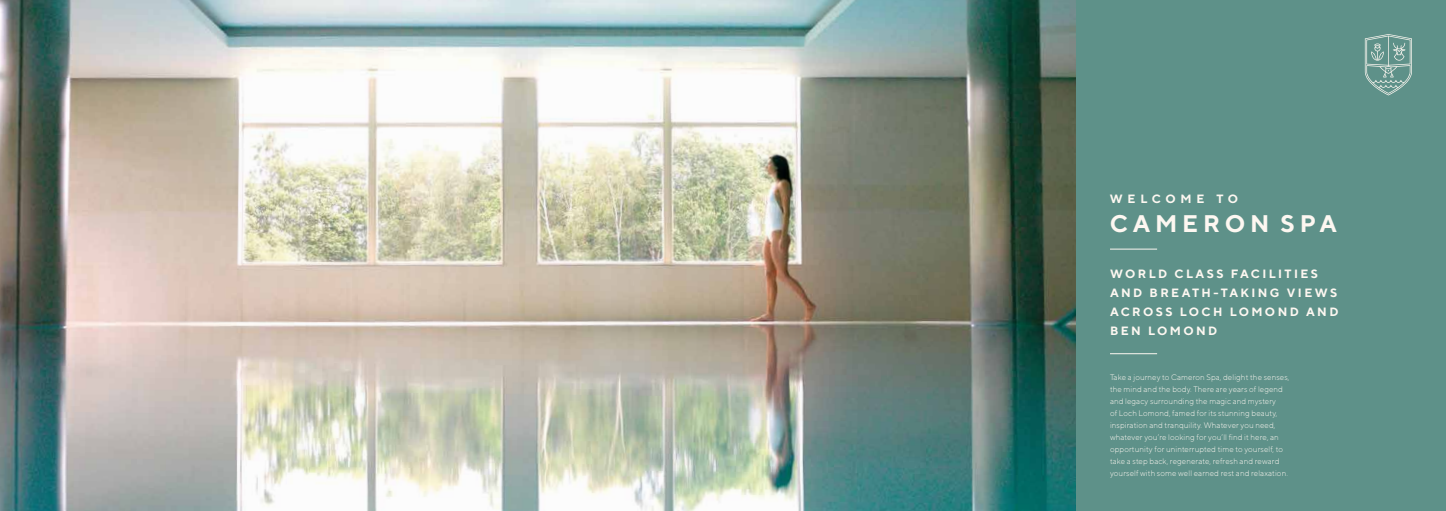
<style>
.page{position:relative;width:1446px;height:511px;background:#fff}
.page>*{position:absolute;margin:0;border:0;box-sizing:border-box;transform-origin:0 0}
.t1{font:700 24px "TT Norms";letter-spacing:.2em;color:#fdf7f1}
.t2{font:700 12px/19px "TT Norms";letter-spacing:.2em;color:#fdf7f1}
.t3{font:700 12px "TT Norms";letter-spacing:.4em;color:#fdf7f1}
.t4{font:300 8px/12px "TT Norms";letter-spacing:.01em;color:#fdf7f1}
</style>
<div class="page">
<div style="left:0;top:0;width:1446px;height:510px;background:#5e9189"></div>
<img style="left:0;top:0;width:1076px;height:510px">
<svg style="left:1365px;top:34px;width:47px;height:61px"></svg>
<hr style="left:1110px;top:248px;width:47px;height:1px;background:#fdf7f1">
<hr style="left:1110px;top:353px;width:47px;height:1px;background:#fdf7f1">
<h2 class="t3" style="left:1110px;top:191px;width:130px">WELCOME TO</h2>
<h1 class="t1" style="left:1110px;top:208px;width:229px">CAMERON SPA</h1>
<h2 class="t2" style="left:1110px;top:263px;width:230px">WORLD CLASS FACILITIES<br>AND BREATH-TAKING VIEWS<br>ACROSS LOCH LOMOND AND<br>BEN LOMOND</h2>
<p class="t4" style="left:1110px;top:371px;width:181px">Take a journey to Cameron Spa, delight the senses, the mind and the body. There are years of legend and legacy surrounding the magic and mystery<br>of Loch Lomond, famed for its stunning beauty, inspiration and tranquility. Whatever you need, whatever you’re looking for you’ll find it here, an opportunity for uninterrupted time to yourself, to take a step back, regenerate, refresh and reward yourself with some well earned rest and relaxation.</p>
</div>
